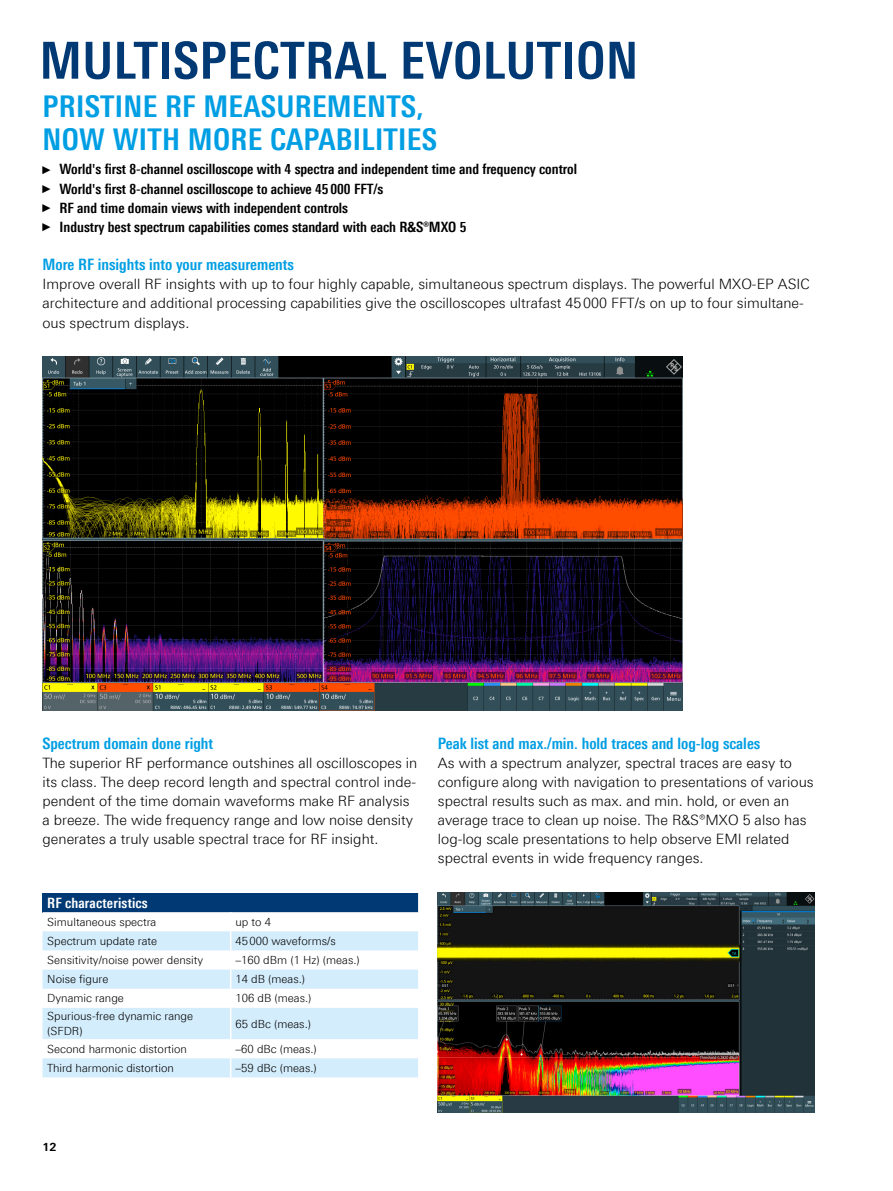
<style>
.page{position:relative;width:893px;height:1191px;background:#fff}
.page>*{position:absolute;margin:0;border:0;box-sizing:border-box;transform-origin:0 0}
.Seiten_Headline_34Pt_blau_IVZ{font:700 51px "Linotype Univers 620 Cn";letter-spacing:.01em;color:#003973}
.Seiten_Headline_20Pt_cyan{font:700 30px/33px "Linotype Univers 620 Cn";letter-spacing:.01em;color:#009ee3}
.Absatzfett_cyan{font:700 15.75px "Linotype Univers 620 Cn";color:#009ee3}
.Haupttext_ohne_Abstand{font:300 14.25px/19.2px "Linotype Univers 330";color:#000}
.t1{font:700 14.25px "Linotype Univers 620 Cn";color:#000}
.Tabellenueberschrift{font:700 14.25px "Linotype Univers 620 Cn";letter-spacing:.01em;color:#fff}
.Tabelletext{font:300 11.25px/14.7px "Linotype Univers 330";color:#000}
.t2{font:700 11.25px "Linotype Univers 630";color:#000}
.s1{font-family:"Arial Narrow";font-weight:400;font-size:11.4px}
</style>
<div class="page">
<img style="left:438px;top:892px;width:376px;height:220px">
<img style="left:43px;top:356px;width:639px;height:354px">
<div style="left:43px;top:893px;width:376px;height:19px;background:#003973"></div>
<svg style="left:43px;top:912px;width:375px;height:1px"></svg>
<svg style="left:43px;top:931px;width:375px;height:146px;fill:#d4edfc"></svg>
<svg style="left:230px;top:912px;width:1px;height:96px"></svg>
<hr style="left:230px;top:1008px;width:1px;height:31px;background:#fff">
<svg style="left:230px;top:1039px;width:1px;height:38px"></svg>
<svg style="left:418px;top:893px;width:1px;height:20px"></svg>
<p class="Seiten_Headline_34Pt_blau_IVZ" style="left:40px;top:30px;width:600px">MULTISPECTRAL EVOLUTION</p>
<p class="Seiten_Headline_20Pt_cyan" style="left:43px;top:90px;width:396px">PRISTINE RF MEASUREMENTS,<br>NOW WITH MORE CAPABILITIES</p>
<p class="t1" style="left:43px;top:161px;width:536px"><span class="s1">►</span> World's first 8-channel oscilloscope with 4 spectra and independent time and frequency control</p>
<p class="t1" style="left:43px;top:180px;width:342px"><span class="s1">►</span> World's first 8-channel oscilloscope to achieve 45 000 FFT/s</p>
<p class="t1" style="left:43px;top:199px;width:307px"><span class="s1">►</span> RF and time domain views with independent controls</p>
<p class="t1" style="left:43px;top:218px;width:425px"><span class="s1">►</span> Industry best spectrum capabilities comes standard with each R&amp;S®MXO 5</p>
<p class="Absatzfett_cyan" style="left:43px;top:255px;width:253px">More RF insights into your measurements</p>
<p class="Haupttext_ohne_Abstand" style="left:43px;top:274px;width:769px">Improve overall RF insights with up to four highly capable, simultaneous spectrum displays. The powerful MXO-EP ASIC architecture and additional processing capabilities give the oscilloscopes ultrafast 45000 FFT/s on up to four simultane&shy;ous spectrum displays.</p>
<p class="Absatzfett_cyan" style="left:43px;top:733px;width:172px">Spectrum domain done right</p>
<p class="Haupttext_ohne_Abstand" style="left:43px;top:753px;width:376px">The superior RF performance outshines all oscilloscopes in its class. The deep record length and spectral control inde&shy;pendent of the time domain waveforms make RF analysis a breeze. The wide frequency range and low noise density generates a truly usable spectral trace for RF insight.</p>
<p class="Tabellenueberschrift" style="left:47px;top:894px;width:102px">RF characteristics</p>
<p class="Tabelletext" style="left:47px;top:914px;width:111px">Simultaneous spectra</p>
<p class="Tabelletext" style="left:235px;top:914px;width:37px">up to 4</p>
<p class="Tabelletext" style="left:47px;top:933px;width:111px">Spectrum update rate</p>
<p class="Tabelletext" style="left:235px;top:933px;width:102px">45000 waveforms/s</p>
<p class="Tabelletext" style="left:47px;top:952px;width:157px">Sensitivity/noise power density</p>
<p class="Tabelletext" style="left:235px;top:952px;width:126px">–160 dBm (1 Hz) (meas.)</p>
<p class="Tabelletext" style="left:47px;top:971px;width:63px">Noise figure</p>
<p class="Tabelletext" style="left:235px;top:971px;width:71px">14 dB (meas.)</p>
<p class="Tabelletext" style="left:47px;top:991px;width:78px">Dynamic range</p>
<p class="Tabelletext" style="left:235px;top:991px;width:78px">106 dB (meas.)</p>
<p class="Tabelletext" style="left:47px;top:1008px;width:147px">Spurious-free dynamic range (SFDR)</p>
<p class="Tabelletext" style="left:235px;top:1016px;width:77px">65 dBc (meas.)</p>
<p class="Tabelletext" style="left:47px;top:1041px;width:141px">Second harmonic distortion</p>
<p class="Tabelletext" style="left:235px;top:1041px;width:83px">–60 dBc (meas.)</p>
<p class="Tabelletext" style="left:47px;top:1060px;width:128px">Third harmonic distortion</p>
<p class="Tabelletext" style="left:235px;top:1060px;width:83px">–59 dBc (meas.)</p>
<p class="Absatzfett_cyan" style="left:438px;top:733px;width:324px">Peak list and max./min. hold traces and log-log scales</p>
<p class="Haupttext_ohne_Abstand" style="left:438px;top:753px;width:377px">As with a spectrum analyzer, spectral traces are easy to configure along with navigation to presentations of various spectral results such as max. and min. hold, or even an average trace to clean up noise. The R&amp;S®MXO 5 also has log-log scale presentations to help observe EMI related spectral events in wide frequency ranges.</p>
<p class="t2" style="left:43px;top:1139px;width:16px">12</p>
</div>
